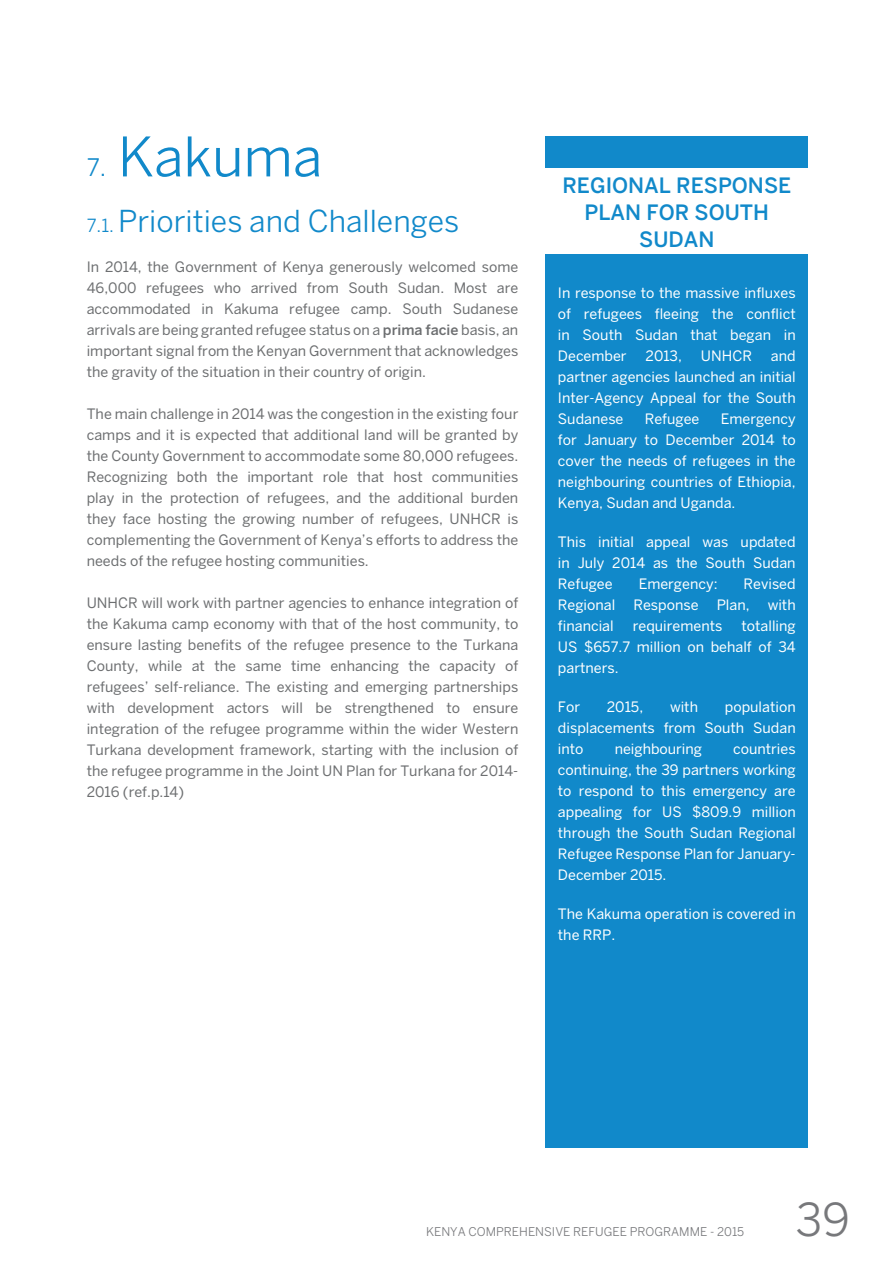
<style>
.page{position:relative;width:893px;height:1263px;background:#fff}
.page>*{position:absolute;margin:0;border:0;box-sizing:border-box;transform-origin:0 0}
.t1{font:54px "Benton Sans";color:#1189ca}
.t2{font:45px "Benton Sans";color:#77787b}
.t3{font:30px "Benton Sans";color:#1189ca}
.t4{font:24px "Benton Sans";color:#1189ca}
.t5{font:500 21px/27px "Benton Sans";color:#1189ca;text-align:center}
.t6{font:14.25px/21px "Benton Sans";color:#6d6f71;text-align:justify}
.t7{font:14.25px/21px "Benton Sans";color:#fff;text-align:justify}
.t8{font:12px "Benton Sans";color:#77787b}
.s1{font-size:18px}
.s2{font-weight:500}
</style>
<div class="page">
<div style="left:546px;top:136px;width:262px;height:1012px;background:#1189ca"></div>
<div style="left:543px;top:168px;width:265px;height:86px;background:#fff"></div>
<h1 class="t1" style="left:118px;top:136px;width:206px">Kakuma</h1>
<h3 class="t3" style="left:87px;top:210px;width:374px"><span class="s1">7.1.</span> Priorities and Challenges</h3>
<p class="t6" style="left:87px;top:257px;width:433px">In 2014, the Government of Kenya generously welcomed some 46,000 refugees who arrived from South Sudan. Most are accommodated in Kakuma refugee camp. South Sudanese arrivals are being granted refugee status on a <span class="s2">prima facie</span> basis, an important signal from the Kenyan Government that acknowledges the gravity of the situation in their country of origin.</p>
<p class="t6" style="left:87px;top:404px;width:433px">The main challenge in 2014 was the congestion in the existing four camps and it is expected that additional land will be granted by the County Government to accommodate some 80,000 refugees.<br>Recognizing both the important role that host communities play in the protection of refugees, and the additional burden they face hosting the growing number of refugees, UNHCR is complementing the Government of Kenya’s efforts to address the needs of the refugee hosting communities.</p>
<p class="t6" style="left:87px;top:594px;width:433px">UNHCR will work with partner agencies to enhance integration of the Kakuma camp economy with that of the host community, to ensure lasting benefits of the refugee presence to the Turkana County, while at the same time enhancing the capacity of refugees’ self-reliance. The existing and emerging partnerships with development actors will be strengthened to ensure integration of the refugee programme within the wider Western Turkana development framework, starting with the inclusion of the refugee programme in the Joint UN Plan for Turkana for 2014- 2016 (ref.p.14)</p>
<h3 class="t4" style="left:87px;top:159px;width:21px">7.</h3>
<h3 class="t5" style="left:562px;top:174px;width:230px">REGIONAL RESPONSE<br>PLAN FOR SOUTH<br>SUDAN</h3>
<p class="t7" style="left:558px;top:284px;width:239px">In response to the massive influxes of refugees fleeing the conflict in South Sudan that began in December</p>
<p class="t7" style="left:646px;top:347px;width:38px">2013,</p>
<p class="t7" style="left:701px;top:347px;width:53px">UNHCR</p>
<p class="t7" style="left:558px;top:347px;width:239px;text-indent:213px">and partner agencies launched an initial Inter-Agency Appeal for the South Sudanese</p>
<p class="t7" style="left:645px;top:410px;width:56px">Refugee</p>
<p class="t7" style="left:558px;top:410px;width:239px;text-indent:163px">Emergency for January to December 2014 to cover the needs of refugees in the neighbouring countries of Ethiopia, Kenya, Sudan and Uganda.</p>
<p class="t7" style="left:558px;top:533px;width:239px">This initial appeal was updated in July 2014 as the South Sudan Refugee</p>
<p class="t7" style="left:639px;top:575px;width:80px">Emergency:</p>
<p class="t7" style="left:744px;top:575px;width:54px">Revised</p>
<p class="t7" style="left:558px;top:596px;width:59px">Regional</p>
<p class="t7" style="left:633px;top:596px;width:67px">Response</p>
<p class="t7" style="left:717px;top:596px;width:34px">Plan,</p>
<p class="t7" style="left:768px;top:596px;width:30px">with</p>
<p class="t7" style="left:558px;top:617px;width:57px">financial</p>
<p class="t7" style="left:633px;top:617px;width:91px">requirements</p>
<p class="t7" style="left:558px;top:617px;width:239px;text-indent:184px">totalling US $657.7 million on behalf of 34 partners.</p>
<p class="t7" style="left:558px;top:698px;width:24px">For</p>
<p class="t7" style="left:607px;top:698px;width:38px">2015,</p>
<p class="t7" style="left:670px;top:698px;width:30px">with</p>
<p class="t7" style="left:558px;top:698px;width:239px;text-indent:167px">population displacements from South Sudan into</p>
<p class="t7" style="left:615px;top:740px;width:89px">neighbouring</p>
<p class="t7" style="left:558px;top:740px;width:239px;text-indent:175px">countries continuing, the 39 partners working to respond to this emergency are appealing for US $809.9 million through the South Sudan Regional Refugee Response Plan for January-December 2015.</p>
<p class="t7" style="left:558px;top:905px;width:239px">The Kakuma operation is covered in the RRP.</p>
<p class="t8" style="left:426px;top:1227px;width:320px">KENYA COMPREHENSIVE REFUGEE PROGRAMME - 2015</p>
<h2 class="t2" style="left:796px;top:1203px;width:56px">39</h2>
</div>
